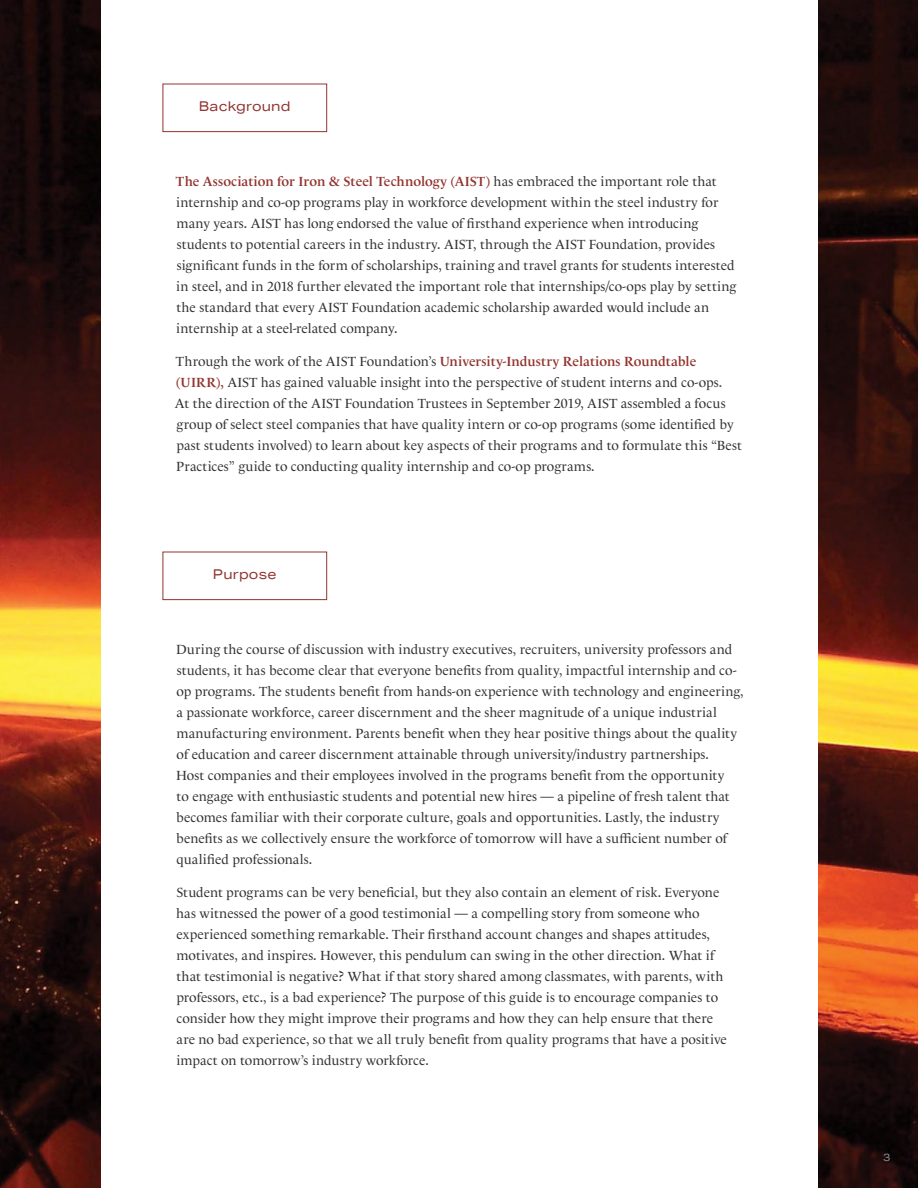
<style>
.page{position:relative;width:918px;height:1188px;background:#fff}
.page>*{position:absolute;margin:0;border:0;box-sizing:border-box;transform-origin:0 0}
.t1{font:13.5px/21px "Le Monde Livre Cla Std";letter-spacing:.005em;color:#333132}
.t2{font:13.5px "Aktiv Grotesk Ex";letter-spacing:.015em;color:#92342f}
.t3{font:10.5px "Aktiv Grotesk Ex";color:#919396}
.s1{font-weight:600;color:#92342f}
</style>
<div class="page">
<img style="left:0;top:0;width:918px;height:1188px">
<div style="left:101px;top:0;width:716px;height:1188px;background:#fff"></div>
<div style="left:163px;top:84px;width:164px;height:48px;border:1px solid #92342f"></div>
<div style="left:163px;top:552px;width:164px;height:48px;border:1px solid #92342f"></div>
<p class="t2" style="left:199px;top:98px;width:93px">Background</p>
<p class="t1" style="left:176px;top:171px;width:562px"><span class="s1">The Association for Iron &amp; Steel Technology (AIST)</span> has embraced the important role that internship and co-op programs play in workforce development within the steel industry for many years. AIST has long endorsed the value of firsthand experience when introducing students to potential careers in the industry. AIST, through the AIST Foundation, provides significant funds in the form of scholarships, training and travel grants for students interested in steel, and in 2018 further elevated the important role that internships/co-ops play by setting the standard that every AIST Foundation academic scholarship awarded would include an internship at a steel-related company.</p>
<p class="t1" style="left:175px;top:351px;width:569px">Through the work of the AIST Foundation’s <span class="s1">University-Industry Relations Roundtable (UIRR),</span> AIST has gained valuable insight into the perspective of student interns and co-ops.<br>At the direction of the AIST Foundation Trustees in September 2019, AIST assembled a focus group of select steel companies that have quality intern or co-op programs (some identified by past students involved) to learn about key aspects of their programs and to formulate this “Best Practices” guide to conducting quality internship and co-op programs.</p>
<p class="t2" style="left:213px;top:566px;width:65px">Purpose</p>
<p class="t1" style="left:176px;top:639px;width:569px">During the course of discussion with industry executives, recruiters, university professors and students, it has become clear that everyone benefits from quality, impactful internship and co&shy;op programs. The students benefit from hands-on experience with technology and engineering, a passionate workforce, career discernment and the sheer magnitude of a unique industrial manufacturing environment. Parents benefit when they hear positive things about the quality of education and career discernment attainable through university/industry partnerships.<br>Host companies and their employees involved in the programs benefit from the opportunity<br>to engage with enthusiastic students and potential new hires — a pipeline of fresh talent that becomes familiar with their corporate culture, goals and opportunities. Lastly, the industry benefits as we collectively ensure the workforce of tomorrow will have a sufficient number of qualified professionals.</p>
<p class="t1" style="left:176px;top:882px;width:552px">Student programs can be very beneficial, but they also contain an element of risk. Everyone has witnessed the power of a good testimonial — a compelling story from someone who experienced something remarkable. Their firsthand account changes and shapes attitudes, motivates, and inspires. However, this pendulum can swing in the other direction. What if that testimonial is negative? What if that story shared among classmates, with parents, with professors, etc., is a bad experience? The purpose of this guide is to encourage companies to consider how they might improve their programs and how they can help ensure that there are no bad experience, so that we all truly benefit from quality programs that have a positive impact on tomorrow’s industry workforce.</p>
<p class="t3" style="left:883px;top:1151px;width:9px">3</p>
</div>
